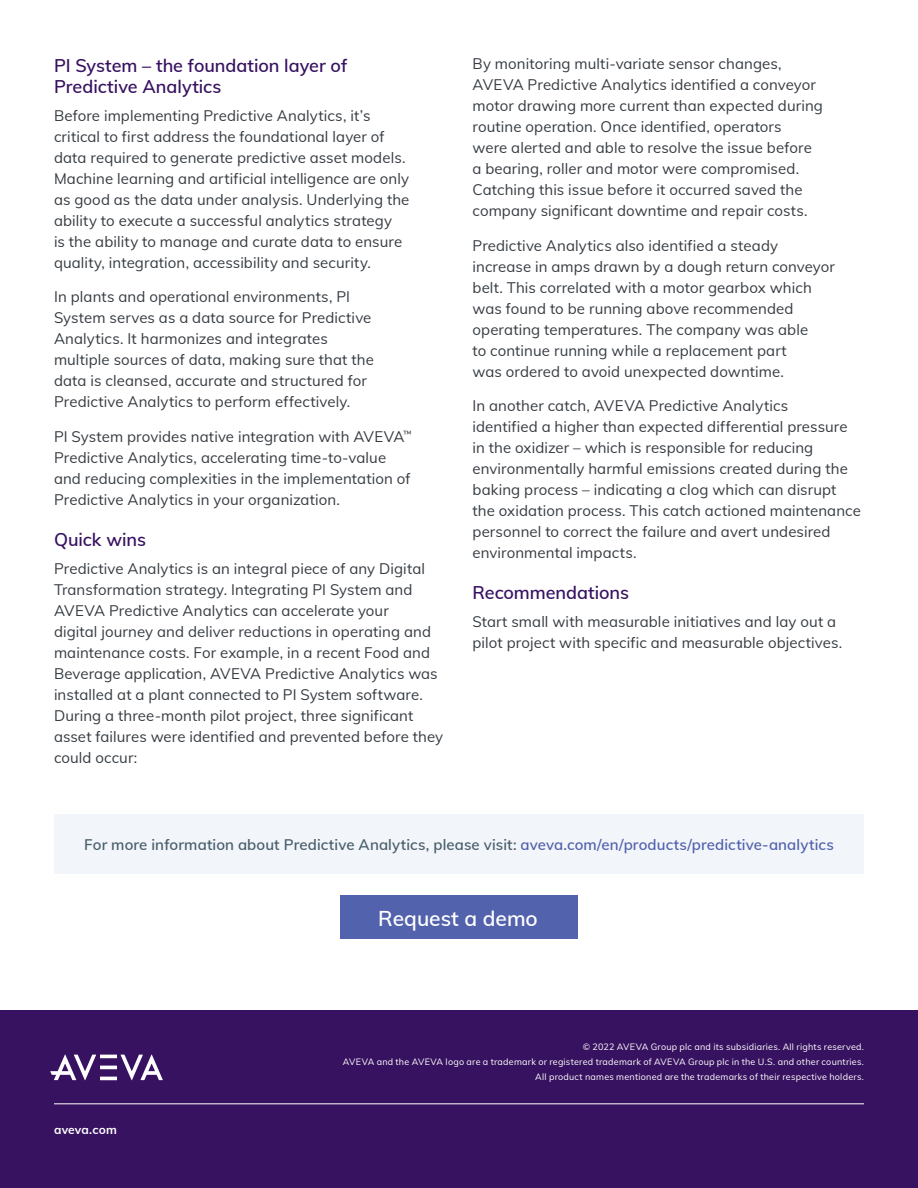
<style>
.page{position:relative;width:918px;height:1188px;background:#fff}
.page>*{position:absolute;margin:0;border:0;box-sizing:border-box;transform-origin:0 0}
.t1{font:600 21px "Muli";color:#fff}
.S1_Subheadlines{font:600 18px/21px "Muli";color:#371260}
.Body_Copy{font:15px/21px "Muli";letter-spacing:.005em;color:#363c42}
.Body_Copy_Callout{font:600 15px "Muli";letter-spacing:.005em;color:#485e6b}
.t2{font:700 12px "Muli";letter-spacing:.015em;color:#fff}
.t3{font:9px/15px "Muli";letter-spacing:.025em;color:#fff;text-align:right}
.s1{color:#5262ac}
</style>
<div class="page">
<div style="left:0;top:1010px;width:918px;height:178px;background:#371260"></div>
<hr style="left:100px;top:1077px;width:17px;height:3px;background:#fff">
<hr style="left:100px;top:1066px;width:17px;height:3px;background:#fff">
<hr style="left:100px;top:1055px;width:17px;height:3px;background:#fff">
<svg style="left:50px;top:1055px;width:46px;height:25px"></svg>
<svg style="left:121px;top:1055px;width:42px;height:25px"></svg>
<hr style="left:54px;top:1104px;width:810px;height:1px;background:#fff">
<div style="left:54px;top:814px;width:810px;height:60px;background:#f2f5fa"></div>
<div style="left:340px;top:895px;width:238px;height:44px;background:#5262ac"></div>
<p class="S1_Subheadlines" style="left:54px;top:54px;width:295px">PI System – the foundation layer of<br>Predictive Analytics</p>
<p class="Body_Copy" style="left:54px;top:104px;width:357px">Before implementing Predictive Analytics, it’s critical to first address the foundational layer of data required to generate predictive asset models.<br>Machine learning and artificial intelligence are only as good as the data under analysis. Underlying the ability to execute a successful analytics strategy<br>is the ability to manage and curate data to ensure quality, integration, accessibility and security.</p>
<p class="Body_Copy" style="left:54px;top:286px;width:321px">In plants and operational environments, PI System serves as a data source for Predictive Analytics. It harmonizes and integrates multiple sources of data, making sure that the data is cleansed, accurate and structured for Predictive Analytics to perform effectively.</p>
<p class="Body_Copy" style="left:54px;top:425px;width:359px">PI System provides native integration with AVEVA<sup>™ </sup>Predictive Analytics, accelerating time-to-value and reducing complexities in the implementation of Predictive Analytics in your organization.</p>
<p class="S1_Subheadlines" style="left:54px;top:528px;width:94px">Quick wins</p>
<p class="Body_Copy" style="left:54px;top:557px;width:391px">Predictive Analytics is an integral piece of any Digital Transformation strategy. Integrating PI System and AVEVA Predictive Analytics can accelerate your<br>digital journey and deliver reductions in operating and maintenance costs. For example, in a recent Food and Beverage application, AVEVA Predictive Analytics was installed at a plant connected to PI System software.<br>During a three-month pilot project, three significant asset failures were identified and prevented before they could occur:</p>
<p class="Body_Copy" style="left:472px;top:52px;width:352px">By monitoring multi-variate sensor changes, AVEVA Predictive Analytics identified a conveyor motor drawing more current than expected during routine operation. Once identified, operators<br>were alerted and able to resolve the issue before a bearing, roller and motor were compromised.<br>Catching this issue before it occurred saved the company significant downtime and repair costs.</p>
<p class="Body_Copy" style="left:472px;top:234px;width:364px">Predictive Analytics also identified a steady increase in amps drawn by a dough return conveyor belt. This correlated with a motor gearbox which was found to be running above recommended operating temperatures. The company was able<br>to continue running while a replacement part<br>was ordered to avoid unexpected downtime.</p>
<p class="Body_Copy" style="left:472px;top:394px;width:390px">In another catch, AVEVA Predictive Analytics<br>identified a higher than expected differential pressure in the oxidizer – which is responsible for reducing environmentally harmful emissions created during the baking process – indicating a clog which can disrupt the oxidation process. This catch actioned maintenance personnel to correct the failure and avert undesired environmental impacts.</p>
<p class="S1_Subheadlines" style="left:472px;top:581px;width:158px">Recommendations</p>
<p class="Body_Copy" style="left:472px;top:610px;width:371px">Start small with measurable initiatives and lay out a pilot project with specific and measurable objectives.</p>
<p class="Body_Copy_Callout" style="left:84px;top:834px;width:751px">For more information about Predictive Analytics, please visit: <span class="s1">aveva.com/en/products/predictive-analytics</span></p>
<p class="t1" style="left:378px;top:903px;width:161px">Request a demo</p>
<p class="t2" style="left:54px;top:1121px;width:64px">aveva.com</p>
<p class="t3" style="left:343px;top:1039px;width:523px">© 2022 AVEVA Group plc and its subsidiaries. All rights reserved.<br>AVEVA and the AVEVA logo are a trademark or registered trademark of AVEVA Group plc in the U.S. and other countries.<br>All product names mentioned are the trademarks of their respective holders.</p>
</div>
